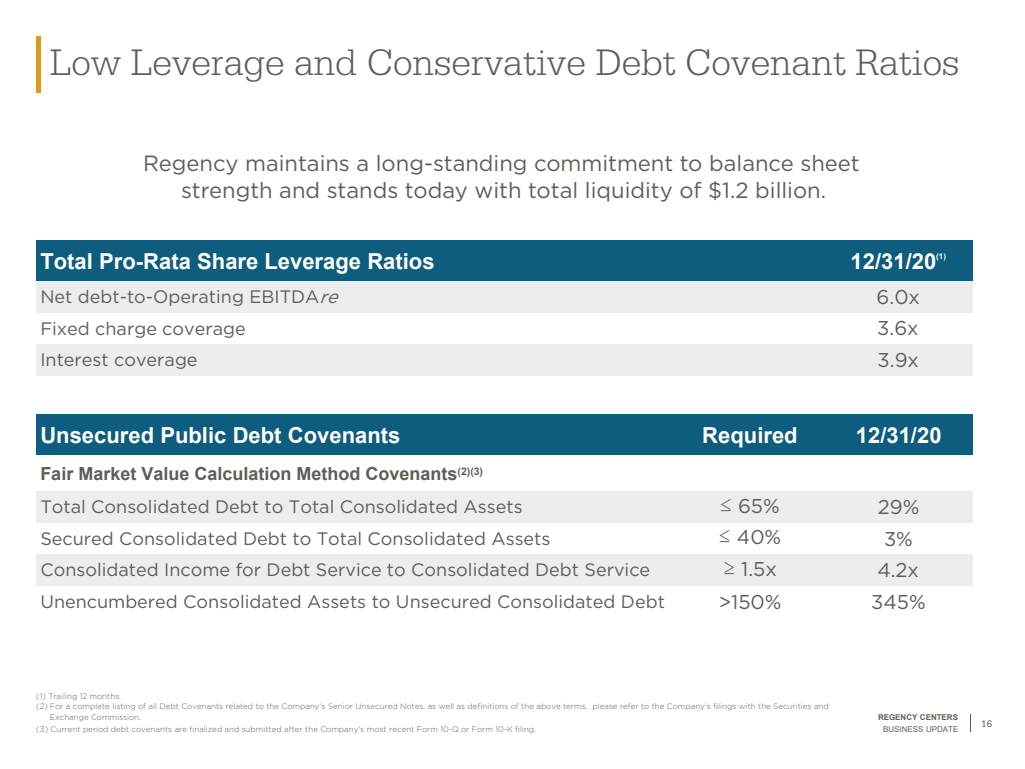
<style>
.page{position:relative;width:1025px;height:769px;background:#fff}
.page>*{position:absolute;margin:0;border:0;box-sizing:border-box;transform-origin:0 0}
.t1{font:300 39px "Serifa Std";color:#615d57}
.t2{font:22px/26.9px "Gotham";color:#615d57;text-align:center}
.t3{font:700 22px "Arial";color:#fff}
.t4{font:20px "Gotham";color:#615d57}
.t5{font:18px "Gotham";color:#615d57}
.t6{font:700 18px "Arial";color:#615d57}
.t7{font:10px "Serifa Std";color:#615d57}
.t8{font:300 8px/11px "Gotham";color:#615d57}
.t9{font:700 8px "Arial";color:#615d57}
.t10{font:8px "Arial";color:#615d57}
.t11{font:700 8px "Arial";color:#fff}
.s1{font-style:italic}
.s2{font-family:"Courier New"}
</style>
<div class="page">
<div style="left:36px;top:240px;width:612px;height:41px;background:#0f5d7e"></div>
<div style="left:648px;top:240px;width:324px;height:41px;background:#0f5d7e"></div>
<div style="left:36px;top:281px;width:612px;height:31px;background:#ededee"></div>
<div style="left:648px;top:281px;width:324px;height:31px;background:#ededee"></div>
<div style="left:36px;top:344px;width:612px;height:31px;background:#ededee"></div>
<div style="left:648px;top:344px;width:324px;height:31px;background:#ededee"></div>
<div style="left:36px;top:414px;width:645px;height:41px;background:#0f5d7e"></div>
<div style="left:681px;top:414px;width:146px;height:41px;background:#0f5d7e"></div>
<div style="left:827px;top:414px;width:145px;height:41px;background:#0f5d7e"></div>
<div style="left:36px;top:491px;width:645px;height:31px;background:#ededee"></div>
<div style="left:681px;top:491px;width:146px;height:31px;background:#ededee"></div>
<div style="left:827px;top:491px;width:145px;height:31px;background:#ededee"></div>
<div style="left:36px;top:554px;width:645px;height:31px;background:#ededee"></div>
<div style="left:681px;top:554px;width:146px;height:31px;background:#ededee"></div>
<div style="left:827px;top:554px;width:145px;height:31px;background:#ededee"></div>
<div style="left:36px;top:36px;width:5px;height:57px;background:#de9b17"></div>
<svg style="left:970px;top:714px;width:1px;height:17px"></svg>
<h1 class="t1" style="left:50px;top:41px;width:911px">Low Leverage and Conservative Debt Covenant Ratios</h1>
<p class="t2" style="left:143px;top:149px;width:718px">Regency maintains a long-standing commitment to balance sheet strength and stands today with total liquidity of $1.2 billion.</p>
<p class="t3" style="left:40px;top:245px;width:396px">Total Pro-Rata Share Leverage Ratios</p>
<p class="t3" style="left:850px;top:245px;width:87px">12/31/20</p>
<p class="t11" style="left:936px;top:251px;width:11px">(1)</p>
<p class="t5" style="left:40px;top:285px;width:306px">Net debt-to-Operating EBITDA<span class="s1">re</span></p>
<p class="t4" style="left:876px;top:284px;width:45px">6.0x</p>
<p class="t5" style="left:40px;top:317px;width:207px">Fixed charge coverage</p>
<p class="t4" style="left:877px;top:315px;width:43px">3.6x</p>
<p class="t5" style="left:40px;top:348px;width:159px">Interest coverage</p>
<p class="t4" style="left:877px;top:347px;width:43px">3.9x</p>
<p class="t3" style="left:40px;top:419px;width:361px">Unsecured Public Debt Covenants</p>
<p class="t3" style="left:702px;top:419px;width:97px">Required</p>
<p class="t3" style="left:856px;top:419px;width:87px">12/31/20</p>
<p class="t6" style="left:40px;top:460px;width:444px">Fair Market Value Calculation Method Covenants<sup>(2)(3)</sup></p>
<p class="t5" style="left:40px;top:495px;width:484px">Total Consolidated Debt to Total Consolidated Assets</p>
<p class="t4" style="left:720px;top:493px;width:61px"><span class="s2">≤</span> 65%</p>
<p class="t4" style="left:878px;top:494px;width:43px">29%</p>
<p class="t5" style="left:40px;top:527px;width:512px">Secured Consolidated Debt to Total Consolidated Assets</p>
<p class="t4" style="left:719px;top:524px;width:64px"><span class="s2">≤</span> 40%</p>
<p class="t4" style="left:884px;top:525px;width:30px">3%</p>
<p class="t5" style="left:40px;top:558px;width:611px">Consolidated Income for Debt Service to Consolidated Debt Service</p>
<p class="t4" style="left:723px;top:556px;width:55px"><span class="s2">≥</span> 1.5x</p>
<p class="t4" style="left:877px;top:557px;width:43px">4.2x</p>
<p class="t5" style="left:40px;top:590px;width:626px">Unencumbered Consolidated Assets to Unsecured Consolidated Debt</p>
<p class="t4" style="left:718px;top:588px;width:64px">&gt;150%</p>
<p class="t4" style="left:871px;top:588px;width:56px">345%</p>
<p class="t8" style="left:36px;top:690px;width:86px">(1) Trailing 12 months.</p>
<p class="t8" style="left:50px;top:700px;width:780px;text-indent:-14px">(2) For a complete listing of all Debt Covenants related to the Company's Senior Unsecured Notes, as well as definitions of the above terms, please refer to the Company's filings with the Securities and<br>Exchange Commission.</p>
<p class="t8" style="left:36px;top:723px;width:501px">(3) Current period debt covenants are finalized and submitted after the Company's most recent Form 10-Q or Form 10-K filing.</p>
<p class="t9" style="left:878px;top:711px;width:82px">REGENCY CENTERS</p>
<p class="t10" style="left:883px;top:723px;width:77px">BUSINESS UPDATE</p>
<p class="t7" style="left:981px;top:717px;width:13px">16</p>
</div>
